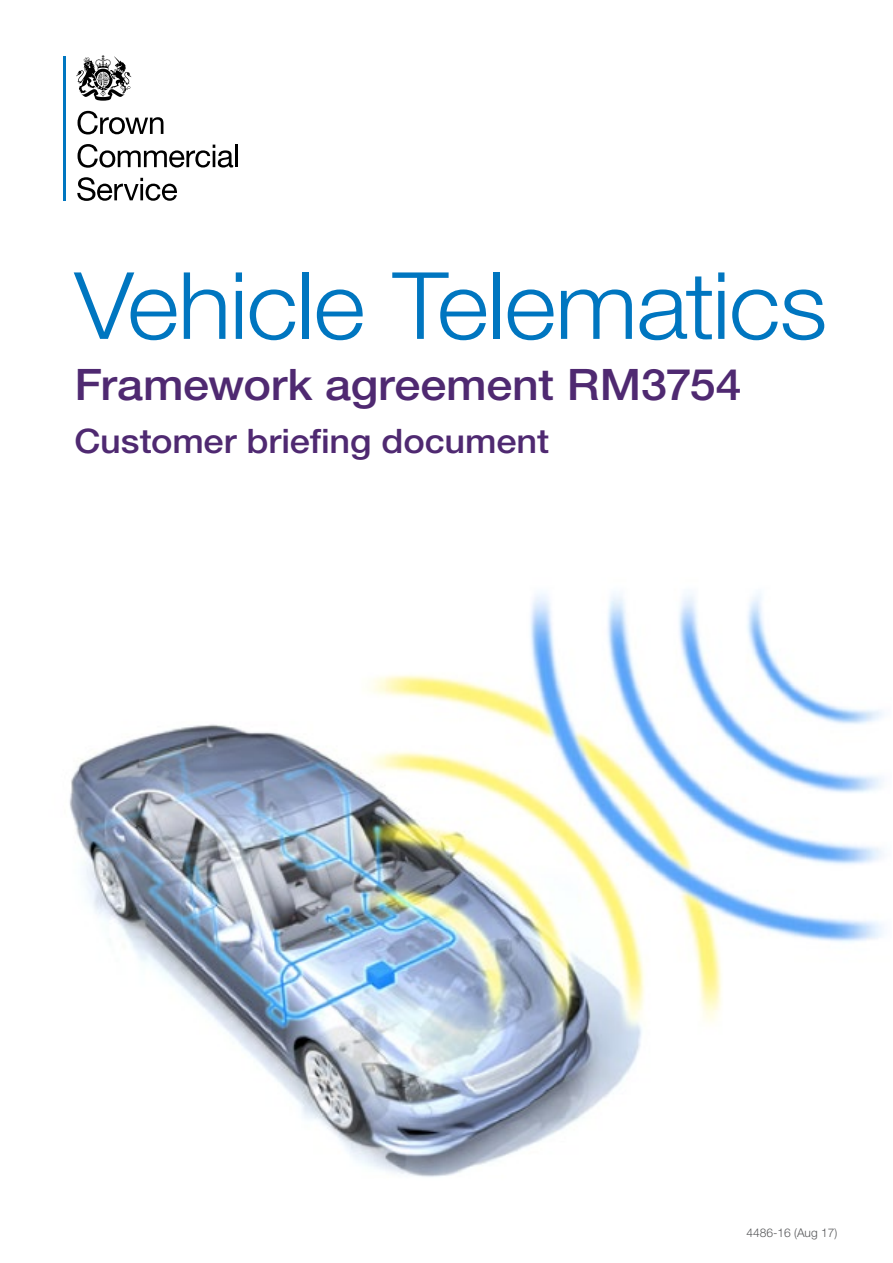
<style>
.page{position:relative;width:893px;height:1263px;background:#fff}
.page>*{position:absolute;margin:0;border:0;box-sizing:border-box;transform-origin:0 0}
.t1{font:300 93px "Helvetica Neue LT";letter-spacing:-.015em;color:#0076c0;scale:1.07 1}
.t2{font:500 43.5px "Helvetica Neue LT";letter-spacing:-.005em;color:#4f2971;scale:1.07 1}
.t3{font:500 33.75px "Helvetica Neue LT";letter-spacing:-.005em;color:#4f2971;scale:1.07 1}
.t4{font:300 12px "Helvetica Neue LT";color:#58595b}
</style>
<div class="page">
<hr style="left:63px;top:56px;width:2px;height:144px;background:#0076c0">
<svg style="left:78px;top:111px;width:85px;height:23px"></svg>
<svg style="left:78px;top:144px;width:155px;height:24px"></svg>
<hr style="left:235px;top:145px;width:3px;height:22px;background:#000">
<svg style="left:77px;top:177px;width:100px;height:24px"></svg>
<svg style="left:76px;top:55px;width:56px;height:46px"></svg>
<img style="left:69px;top:592px;width:815px;height:585px">
<h1 class="t1" style="left:74px;top:249px;width:705px">Vehicle Telematics</h1>
<p class="t2" style="left:74px;top:359px;width:625px">Framework agreement RM3754</p>
<p class="t3" style="left:74px;top:421px;width:445px">Customer briefing document</p>
<p class="t4" style="left:746px;top:1225px;width:92px">4486-16 (Aug 17)</p>
</div>
